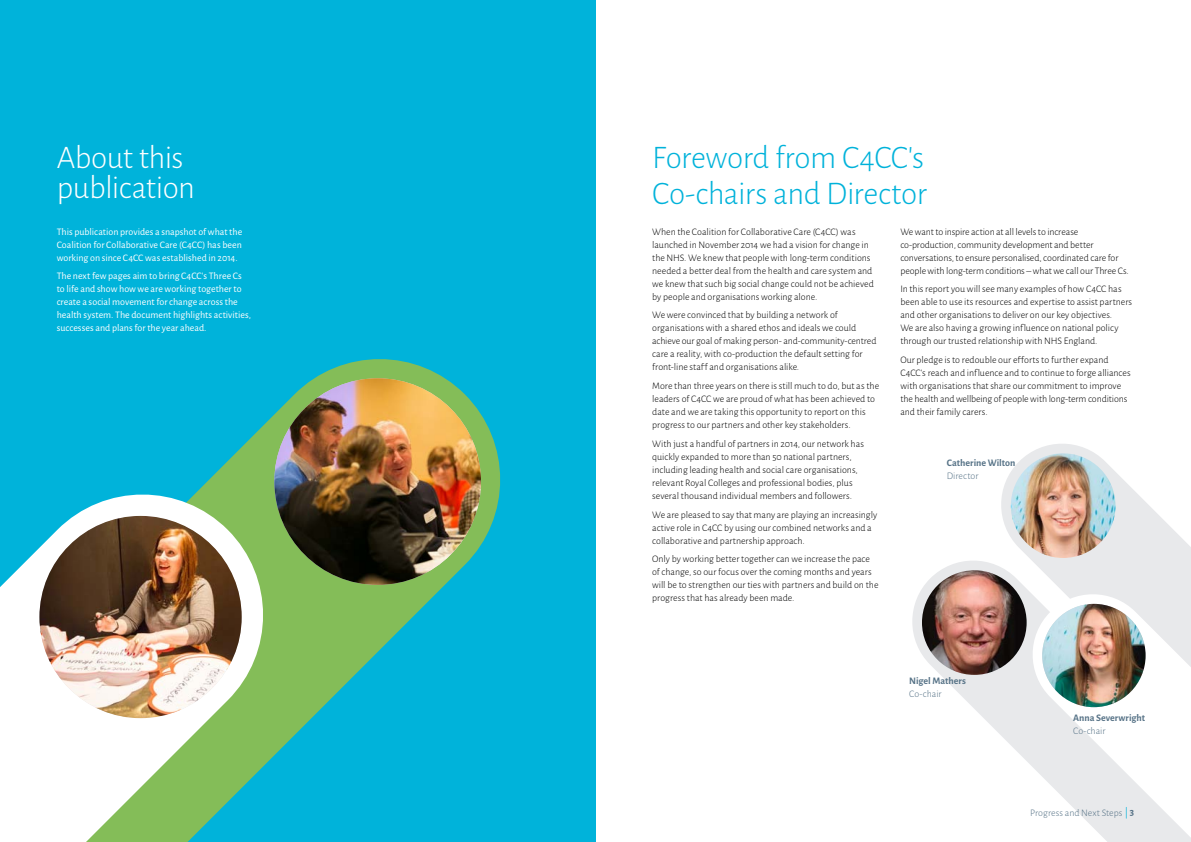
<style>
.page{position:relative;width:1191px;height:842px;background:#fff}
.page>*{position:absolute;margin:0;border:0;box-sizing:border-box;transform-origin:0 0}
.t1{font:300 33px/36px "Alegreya Sans";letter-spacing:-.015em;color:#00b2da}
.t2{font:300 33px/30px "Alegreya Sans";letter-spacing:-.02em;color:#fff}
.t3{font:300 10px/13px "Alegreya Sans";color:#000}
.t4{font:10px/13px "Alegreya Sans";color:#fff;text-align:justify}
.t5{font:300 10px "Alegreya Sans";color:#577387}
.t6{font:700 10px "Alegreya Sans";color:#577387}
.s1{font-weight:700}
</style>
<div class="page">
<svg style="left:912px;top:561px;width:83px;height:168px"></svg>
<svg style="left:995px;top:444px;width:196px;height:316px;fill:#e8e9eb"></svg>
<img style="left:922px;top:570px;width:104px;height:105px;border-radius:52px">
<img style="left:1010px;top:453px;width:105px;height:105px;border-radius:52px">
<svg style="left:1026px;top:588px;width:165px;height:254px"></svg>
<img style="left:1042px;top:604px;width:103px;height:103px;border-radius:52px">
<div style="left:0;top:0;width:595px;height:842px;background:#00b3da"></div>
<svg style="left:206px;top:359px;width:295px;height:396px"></svg>
<svg style="left:0;top:483px;width:275px;height:359px;fill:#fff"></svg>
<img style="left:274px;top:378px;width:207px;height:207px;border-radius:103px">
<img style="left:39px;top:516px;width:203px;height:202px;border-radius:101px">
<svg style="left:1125px;top:807px;width:1px;height:12px"></svg>
<h1 class="t2" style="left:57px;top:142px;width:140px">About this publication</h1>
<p class="t4" style="left:57px;top:225px;width:187px">This publication provides a snapshot of what the Coalition for Collaborative Care (C4CC) has been working on since C4CC was established in 2014.</p>
<p class="t4" style="left:57px;top:269px;width:196px;text-align:left">The next few pages aim to bring C4CC’s Three Cs to life and show how we are working together to create a social movement for change across the health system. The document highlights activities, successes and plans for the year ahead.</p>
<h1 class="t1" style="left:652px;top:139px;width:276px">Foreword from C4CC’s<br>Co-chairs and Director</h1>
<p class="t3" style="left:652px;top:225px;width:223px">When the Coalition for Collaborative Care (C4CC) was launched in November 2014 we had a vision for change in the NHS. We knew that people with long-term conditions needed a better deal from the health and care system and we knew that such big social change could not be achieved by people and organisations working alone.</p>
<p class="t3" style="left:652px;top:308px;width:226px">We were convinced that by building a network of organisations with a shared ethos and ideals we could achieve our goal of making person- and-community-centred care a reality, with co-production the default setting for front-line staff and organisations alike.</p>
<p class="t3" style="left:652px;top:379px;width:228px">More than three years on there is still much to do, but as the leaders of C4CC we are proud of what has been achieved to date and we are taking this opportunity to report on this progress to our partners and other key stakeholders.</p>
<p class="t3" style="left:652px;top:437px;width:213px">With just a handful of partners in 2014, our network has quickly expanded to more than 50 national partners, including leading health and social care organisations, relevant Royal Colleges and professional bodies, plus several thousand individual members and followers.</p>
<p class="t3" style="left:652px;top:507px;width:227px">We are pleased to say that many are playing an increasingly active role in C4CC by using our combined networks and a collaborative and partnership approach.</p>
<p class="t3" style="left:652px;top:552px;width:228px">Only by working better together can we increase the pace of change, so our focus over the coming months and years will be to strengthen our ties with partners and build on the progress that has already been made.</p>
<p class="t3" style="left:900px;top:225px;width:230px">We want to inspire action at all levels to increase co-production, community development and better conversations, to ensure personalised, coordinated care for people with long-term conditions – what we call our Three Cs.</p>
<p class="t3" style="left:900px;top:282px;width:233px">In this report you will see many examples of how C4CC has been able to use its resources and expertise to assist partners and other organisations to deliver on our key objectives.<br>We are also having a growing influence on national policy through our trusted relationship with NHS England.</p>
<p class="t3" style="left:900px;top:353px;width:232px">Our pledge is to redouble our efforts to further expand C4CC’s reach and influence and to continue to forge alliances with organisations that share our commitment to improve the health and wellbeing of people with long-term conditions and their family carers.</p>
<p class="t6" style="left:947px;top:455px;width:70px">Catherine Wilton</p>
<p class="t5" style="left:947px;top:469px;width:33px">Director</p>
<p class="t6" style="left:909px;top:674px;width:58px">Nigel Mathers</p>
<p class="t5" style="left:909px;top:687px;width:34px">Co-chair</p>
<p class="t6" style="left:1073px;top:711px;width:74px">Anna Severwright</p>
<p class="t5" style="left:1073px;top:725px;width:34px">Co-chair</p>
<p class="t5" style="left:1030px;top:806px;width:106px">Progress and Next Steps <span class="s1">3</span></p>
</div>
